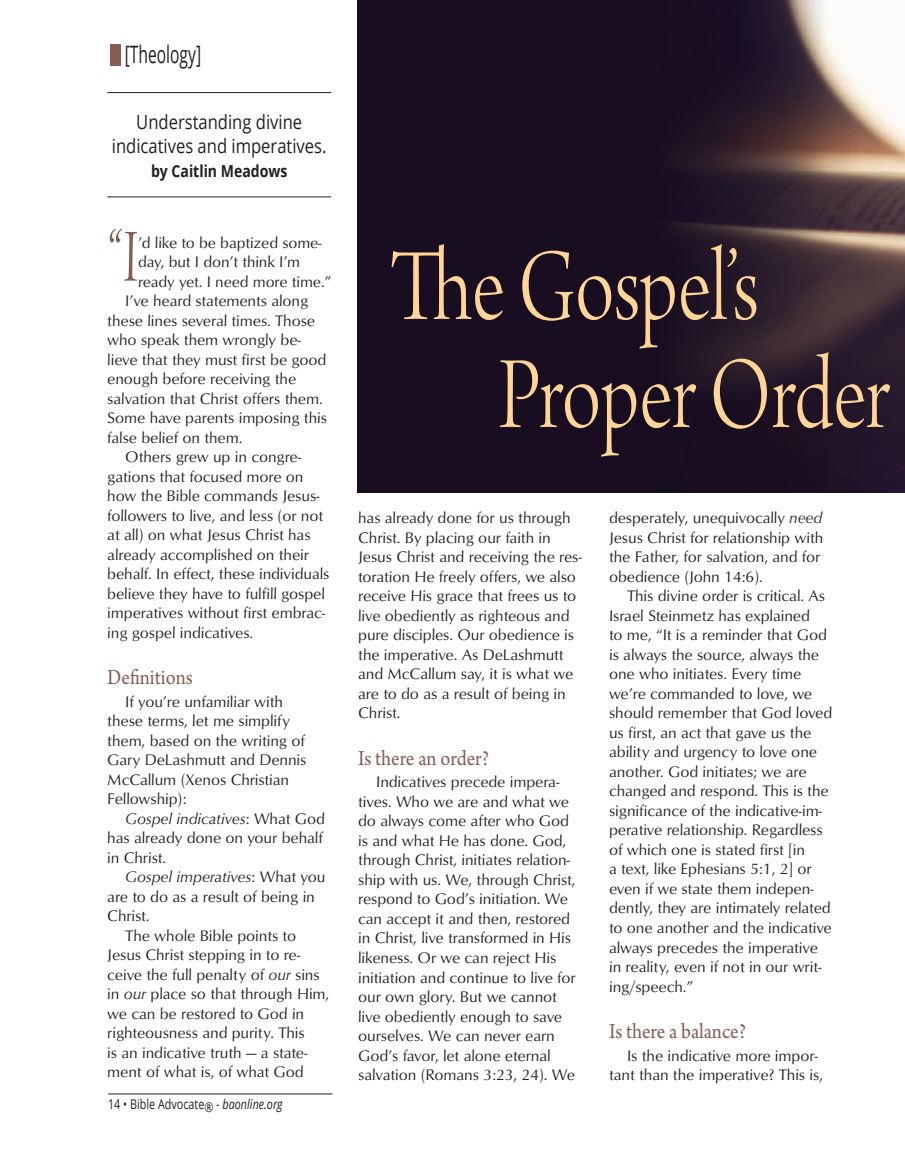
<style>
.page{position:relative;width:905px;height:1175px;background:#fff}
.page>*{position:absolute;margin:0;border:0;box-sizing:border-box;transform-origin:0 0}
.Article_-_Title_-_Ar{font:108px/108px "Arno Pro Light Display";letter-spacing:-.005em;color:#fed596;scale:.8 1}
.Article_-_Main_text{font:79.05px "Arno Pro Light Display";color:#875d51;scale:.7 1}
.Article_-_Header{font:24px "Open Sans";color:#231f20;scale:.65 1}
.Article_-_Subhead{font:22.5px "Arno Pro";letter-spacing:-.005em;color:#875d51;scale:.9 1}
.Article_-_Tagline{font:19.5px/24px "Open Sans";color:#231f20;text-align:center;scale:.85 1}
.Article_-_Tagline-2{font:700 16.5px "Open Sans";color:#231f20;scale:.85 1}
.Article_-_Main_text-2{font:15.75px/19.5px "Optimum Roman DTC";color:#231f20}
.t1{font:13.5px "Open Sans";color:#231f20;scale:.8 1}
.s1{font-family:"Optimum Roman Italic DTC"}
.s2{font-style:italic}
</style>
<div class="page">
<hr style="left:108px;top:1093px;width:224px;height:1px;background:#231f20">
<hr style="left:107px;top:92px;width:224px;height:1px;background:#231f20">
<hr style="left:107px;top:196px;width:224px;height:1px;background:#231f20">
<div style="left:358px;top:0;width:546px;height:493px;background:#180d21"></div>
<img style="left:674px;top:0;width:230px;height:493px">
<div style="left:110px;top:45px;width:11px;height:21px;background:#875d51"></div>
<p class="Article_-_Header" style="left:125px;top:38px;width:119px">[Theology]</p>
<p class="Article_-_Tagline" style="left:112px;top:109px;width:254px">Understanding divine indicatives and imperatives.</p>
<p class="Article_-_Tagline-2" style="left:151px;top:159px;width:162px">by Caitlin Meadows</p>
<p class="Article_-_Main_text" style="left:107px;top:214px;width:48px">“I</p>
<p class="Article_-_Main_text-2" style="left:138px;top:232px;width:195px">’d like to be baptized some&shy;day, but I don’t think I’m ready yet. I need more time.”</p>
<p class="Article_-_Main_text-2" style="left:107px;top:291px;width:221px;text-indent:18px">I’ve heard statements along these lines several times. Those who speak them wrongly be&shy;lieve that they must first be good enough before receiving the salvation that Christ offers them.<br>Some have parents imposing this false belief on them.</p>
<p class="Article_-_Main_text-2" style="left:107px;top:447px;width:224px;text-indent:18px">Others grew up in congre&shy;gations that focused more on how the Bible commands Jesus&shy;followers to live, and less (or not at all) on what Jesus Christ has already accomplished on their behalf. In effect, these individuals believe they have to fulfill gospel imperatives without first embrac&shy;ing gospel indicatives.</p>
<p class="Article_-_Subhead" style="left:107px;top:664px;width:96px">Definitions</p>
<p class="Article_-_Main_text-2" style="left:107px;top:691px;width:201px;text-indent:18px">If you’re unfamiliar with these terms, let me simplify them, based on the writing of<br>Gary DeLashmutt and Dennis<br>McCallum (Xenos Christian<br>Fellowship):</p>
<p class="Article_-_Main_text-2" style="left:107px;top:808px;width:219px;text-indent:18px"><span class="s1">Gospel indicatives</span>: What God has already done on your behalf in Christ.</p>
<p class="Article_-_Main_text-2" style="left:107px;top:867px;width:220px;text-indent:18px"><span class="s1">Gospel imperatives</span>: What you are to do as a result of being in<br>Christ.</p>
<p class="Article_-_Main_text-2" style="left:107px;top:925px;width:224px;text-indent:18px">The whole Bible points to<br>Jesus Christ stepping in to re&shy;ceive the full penalty of <span class="s1">our</span> sins in <span class="s1">our</span> place so that through Him, we can be restored to God in righteousness and purity. This<br>is an indicative truth — a state&shy;ment of what is, of what God</p>
<p class="t1" style="left:108px;top:1094px;width:220px">14 • Bible Advocate® - <span class="s2">baonline.org</span></p>
<p class="Article_-_Title_-_Ar" style="left:498px;top:240px;width:491px;text-indent:-108px">The Gospel’s<br>Proper Order</p>
<p class="Article_-_Main_text-2" style="left:358px;top:508px;width:225px">has already done for us through<br>Christ. By placing our faith in<br>Jesus Christ and receiving the res&shy;toration He freely offers, we also receive His grace that frees us to live obediently as righteous and pure disciples. Our obedience is the imperative. As DeLashmutt and McCallum say, it is what we are to do as a result of being in<br>Christ.</p>
<p class="Article_-_Subhead" style="left:358px;top:745px;width:147px">Is there an order?</p>
<p class="Article_-_Main_text-2" style="left:358px;top:772px;width:219px;text-indent:18px">Indicatives precede impera&shy;tives. Who we are and what we do always come after who God is and what He has done. God, through Christ, initiates relation&shy;ship with us. We, through Christ, respond to God’s initiation. We can accept it and then, restored in Christ, live transformed in His likeness. Or we can reject His initiation and continue to live for our own glory. But we cannot live obediently enough to save ourselves. We can never earn<br>God’s favor, let alone eternal salvation (Romans 3:23, 24). We</p>
<p class="Article_-_Main_text-2" style="left:609px;top:508px;width:216px">desperately, unequivocally <span class="s1">need<br></span>Jesus Christ for relationship with the Father, for salvation, and for obedience (John 14:6).</p>
<p class="Article_-_Main_text-2" style="left:609px;top:586px;width:225px;text-indent:18px">This divine order is critical. As<br>Israel Steinmetz has explained<br>to me, “It is a reminder that God is always the source, always the one who initiates. Every time we’re commanded to love, we should remember that God loved us first, an act that gave us the ability and urgency to love one another. God initiates; we are changed and respond. This is the significance of the indicative-im&shy;perative relationship. Regardless of which one is stated first [in<br>a text, like Ephesians 5:1, 2] or even if we state them indepen&shy;dently, they are intimately related to one another and the indicative always precedes the imperative in reality, even if not in our writ&shy;ing/speech.”</p>
<p class="Article_-_Subhead" style="left:609px;top:1018px;width:154px">Is there a balance?</p>
<p class="Article_-_Main_text-2" style="left:609px;top:1045px;width:216px;text-indent:18px">Is the indicative more impor&shy;tant than the imperative? This is,</p>
</div>
